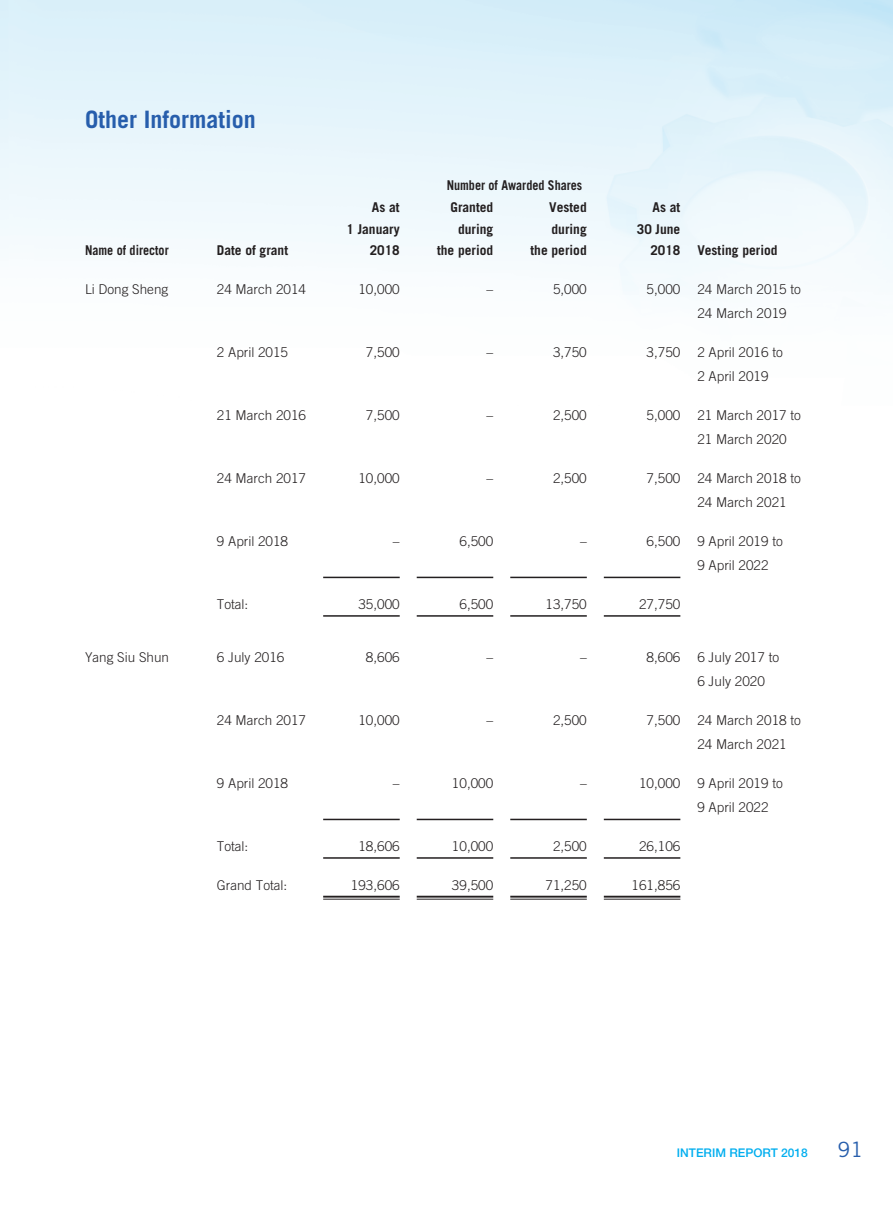
<style>
.page{position:relative;width:893px;height:1212px;background:#fff}
.page>*{position:absolute;margin:0;border:0;box-sizing:border-box;transform-origin:0 0}
.t1{font:700 24px "Trade Gothic LT Std";color:#275eac}
.t2{font:21px "Trade Gothic LT Std";color:#275eac}
._1__內文{font:300 13.5px "Trade Gothic LT Std";color:#231f20}
._1__內文-2{font:700 13.5px "Trade Gothic LT Std";color:#231f20}
._1__內文-3{font:700 13.5px "Trade Gothic LT Std";color:#231f20;scale:.9 1}
.t3{font:500 12px "Helvetica Neue LT Std";color:#00aeef}
</style>
<div class="page">
<hr style="left:323px;top:577px;width:77px;height:1px;background:#231f20">
<hr style="left:417px;top:577px;width:76px;height:1px;background:#231f20">
<hr style="left:510px;top:577px;width:77px;height:1px;background:#231f20">
<hr style="left:604px;top:577px;width:76px;height:1px;background:#231f20">
<hr style="left:323px;top:615px;width:77px;height:2px;background:#231f20">
<hr style="left:417px;top:615px;width:76px;height:2px;background:#231f20">
<hr style="left:510px;top:615px;width:77px;height:2px;background:#231f20">
<hr style="left:604px;top:615px;width:76px;height:2px;background:#231f20">
<hr style="left:323px;top:819px;width:77px;height:1px;background:#231f20">
<hr style="left:417px;top:819px;width:76px;height:1px;background:#231f20">
<hr style="left:510px;top:819px;width:77px;height:1px;background:#231f20">
<hr style="left:604px;top:819px;width:76px;height:1px;background:#231f20">
<hr style="left:323px;top:857px;width:77px;height:2px;background:#231f20">
<hr style="left:417px;top:857px;width:76px;height:2px;background:#231f20">
<hr style="left:510px;top:857px;width:77px;height:2px;background:#231f20">
<hr style="left:604px;top:857px;width:76px;height:2px;background:#231f20">
<hr style="left:323px;top:896px;width:77px;height:1px;background:#231f20">
<hr style="left:323px;top:899px;width:77px;height:1px;background:#231f20">
<hr style="left:417px;top:896px;width:76px;height:1px;background:#231f20">
<hr style="left:417px;top:899px;width:76px;height:1px;background:#231f20">
<hr style="left:510px;top:896px;width:77px;height:1px;background:#231f20">
<hr style="left:510px;top:899px;width:77px;height:1px;background:#231f20">
<hr style="left:604px;top:896px;width:76px;height:1px;background:#231f20">
<hr style="left:604px;top:899px;width:76px;height:1px;background:#231f20">
<h1 class="t1" style="left:85px;top:104px;width:172px">Other Information</h1>
<p class="_1__內文-3" style="left:85px;top:242px;width:95px">Name of director</p>
<p class="_1__內文-2" style="left:217px;top:242px;width:73px">Date of grant</p>
<p class="_1__內文-2" style="left:372px;top:199px;width:29px">As at</p>
<p class="_1__內文-2" style="left:346px;top:221px;width:55px">1 January</p>
<p class="_1__內文-2" style="left:370px;top:242px;width:32px">2018</p>
<p class="_1__內文-3" style="left:447px;top:177px;width:152px">Number of Awarded Shares</p>
<p class="_1__內文-2" style="left:450px;top:199px;width:44px">Granted</p>
<p class="_1__內文-2" style="left:458px;top:221px;width:37px">during</p>
<p class="_1__內文-2" style="left:437px;top:242px;width:58px">the period</p>
<p class="_1__內文-2" style="left:549px;top:199px;width:39px">Vested</p>
<p class="_1__內文-2" style="left:552px;top:221px;width:37px">during</p>
<p class="_1__內文-2" style="left:531px;top:242px;width:58px">the period</p>
<p class="_1__內文-2" style="left:653px;top:199px;width:29px">As at</p>
<p class="_1__內文-2" style="left:637px;top:221px;width:45px">30 June</p>
<p class="_1__內文-2" style="left:650px;top:242px;width:32px">2018</p>
<p class="_1__內文-2" style="left:697px;top:242px;width:82px">Vesting period</p>
<p class="_1__內文" style="left:85px;top:282px;width:85px">Li Dong Sheng</p>
<p class="_1__內文" style="left:217px;top:282px;width:91px">24 March 2014</p>
<p class="_1__內文" style="left:358px;top:282px;width:43px">10,000</p>
<p class="_1__內文" style="left:486px;top:282px;width:8px">–</p>
<p class="_1__內文" style="left:553px;top:282px;width:35px">5,000</p>
<p class="_1__內文" style="left:647px;top:282px;width:35px">5,000</p>
<p class="_1__內文" style="left:697px;top:282px;width:105px">24 March 2015 to</p>
<p class="_1__內文" style="left:697px;top:306px;width:91px">24 March 2019</p>
<p class="_1__內文" style="left:217px;top:345px;width:73px">2 April 2015</p>
<p class="_1__內文" style="left:366px;top:345px;width:35px">7,500</p>
<p class="_1__內文" style="left:486px;top:345px;width:8px">–</p>
<p class="_1__內文" style="left:553px;top:345px;width:35px">3,750</p>
<p class="_1__內文" style="left:647px;top:345px;width:35px">3,750</p>
<p class="_1__內文" style="left:697px;top:345px;width:87px">2 April 2016 to</p>
<p class="_1__內文" style="left:697px;top:369px;width:73px">2 April 2019</p>
<p class="_1__內文" style="left:217px;top:408px;width:91px">21 March 2016</p>
<p class="_1__內文" style="left:366px;top:408px;width:35px">7,500</p>
<p class="_1__內文" style="left:486px;top:408px;width:8px">–</p>
<p class="_1__內文" style="left:553px;top:408px;width:35px">2,500</p>
<p class="_1__內文" style="left:647px;top:408px;width:35px">5,000</p>
<p class="_1__內文" style="left:697px;top:408px;width:105px">21 March 2017 to</p>
<p class="_1__內文" style="left:697px;top:432px;width:91px">21 March 2020</p>
<p class="_1__內文" style="left:217px;top:471px;width:91px">24 March 2017</p>
<p class="_1__內文" style="left:358px;top:471px;width:43px">10,000</p>
<p class="_1__內文" style="left:486px;top:471px;width:8px">–</p>
<p class="_1__內文" style="left:553px;top:471px;width:35px">2,500</p>
<p class="_1__內文" style="left:647px;top:471px;width:35px">7,500</p>
<p class="_1__內文" style="left:697px;top:471px;width:105px">24 March 2018 to</p>
<p class="_1__內文" style="left:697px;top:495px;width:91px">24 March 2021</p>
<p class="_1__內文" style="left:217px;top:534px;width:73px">9 April 2018</p>
<p class="_1__內文" style="left:393px;top:534px;width:8px">–</p>
<p class="_1__內文" style="left:459px;top:534px;width:35px">6,500</p>
<p class="_1__內文" style="left:580px;top:534px;width:8px">–</p>
<p class="_1__內文" style="left:647px;top:534px;width:35px">6,500</p>
<p class="_1__內文" style="left:697px;top:534px;width:87px">9 April 2019 to</p>
<p class="_1__內文" style="left:697px;top:558px;width:73px">9 April 2022</p>
<p class="_1__內文" style="left:217px;top:596px;width:33px">Total:</p>
<p class="_1__內文" style="left:358px;top:596px;width:43px">35,000</p>
<p class="_1__內文" style="left:459px;top:596px;width:35px">6,500</p>
<p class="_1__內文" style="left:545px;top:596px;width:43px">13,750</p>
<p class="_1__內文" style="left:639px;top:596px;width:43px">27,750</p>
<p class="_1__內文" style="left:85px;top:650px;width:86px">Yang Siu Shun</p>
<p class="_1__內文" style="left:217px;top:650px;width:69px">6 July 2016</p>
<p class="_1__內文" style="left:366px;top:650px;width:35px">8,606</p>
<p class="_1__內文" style="left:486px;top:650px;width:8px">–</p>
<p class="_1__內文" style="left:580px;top:650px;width:8px">–</p>
<p class="_1__內文" style="left:647px;top:650px;width:35px">8,606</p>
<p class="_1__內文" style="left:697px;top:650px;width:83px">6 July 2017 to</p>
<p class="_1__內文" style="left:697px;top:674px;width:69px">6 July 2020</p>
<p class="_1__內文" style="left:217px;top:713px;width:91px">24 March 2017</p>
<p class="_1__內文" style="left:358px;top:713px;width:43px">10,000</p>
<p class="_1__內文" style="left:486px;top:713px;width:8px">–</p>
<p class="_1__內文" style="left:553px;top:713px;width:35px">2,500</p>
<p class="_1__內文" style="left:647px;top:713px;width:35px">7,500</p>
<p class="_1__內文" style="left:697px;top:713px;width:105px">24 March 2018 to</p>
<p class="_1__內文" style="left:697px;top:737px;width:91px">24 March 2021</p>
<p class="_1__內文" style="left:217px;top:776px;width:73px">9 April 2018</p>
<p class="_1__內文" style="left:393px;top:776px;width:8px">–</p>
<p class="_1__內文" style="left:452px;top:776px;width:43px">10,000</p>
<p class="_1__內文" style="left:580px;top:776px;width:8px">–</p>
<p class="_1__內文" style="left:639px;top:776px;width:43px">10,000</p>
<p class="_1__內文" style="left:697px;top:776px;width:87px">9 April 2019 to</p>
<p class="_1__內文" style="left:697px;top:800px;width:73px">9 April 2022</p>
<p class="_1__內文" style="left:217px;top:838px;width:33px">Total:</p>
<p class="_1__內文" style="left:358px;top:838px;width:43px">18,606</p>
<p class="_1__內文" style="left:452px;top:838px;width:43px">10,000</p>
<p class="_1__內文" style="left:553px;top:838px;width:35px">2,500</p>
<p class="_1__內文" style="left:639px;top:838px;width:43px">26,106</p>
<p class="_1__內文" style="left:217px;top:877px;width:72px">Grand Total:</p>
<p class="_1__內文" style="left:351px;top:877px;width:50px">193,606</p>
<p class="_1__內文" style="left:452px;top:877px;width:43px">39,500</p>
<p class="_1__內文" style="left:545px;top:877px;width:43px">71,250</p>
<p class="_1__內文" style="left:632px;top:877px;width:50px">161,856</p>
<p class="t3" style="left:677px;top:1145px;width:132px">INTERIM REPORT 2018</p>
<h2 class="t2" style="left:838px;top:1137px;width:27px">91</h2>
</div>
